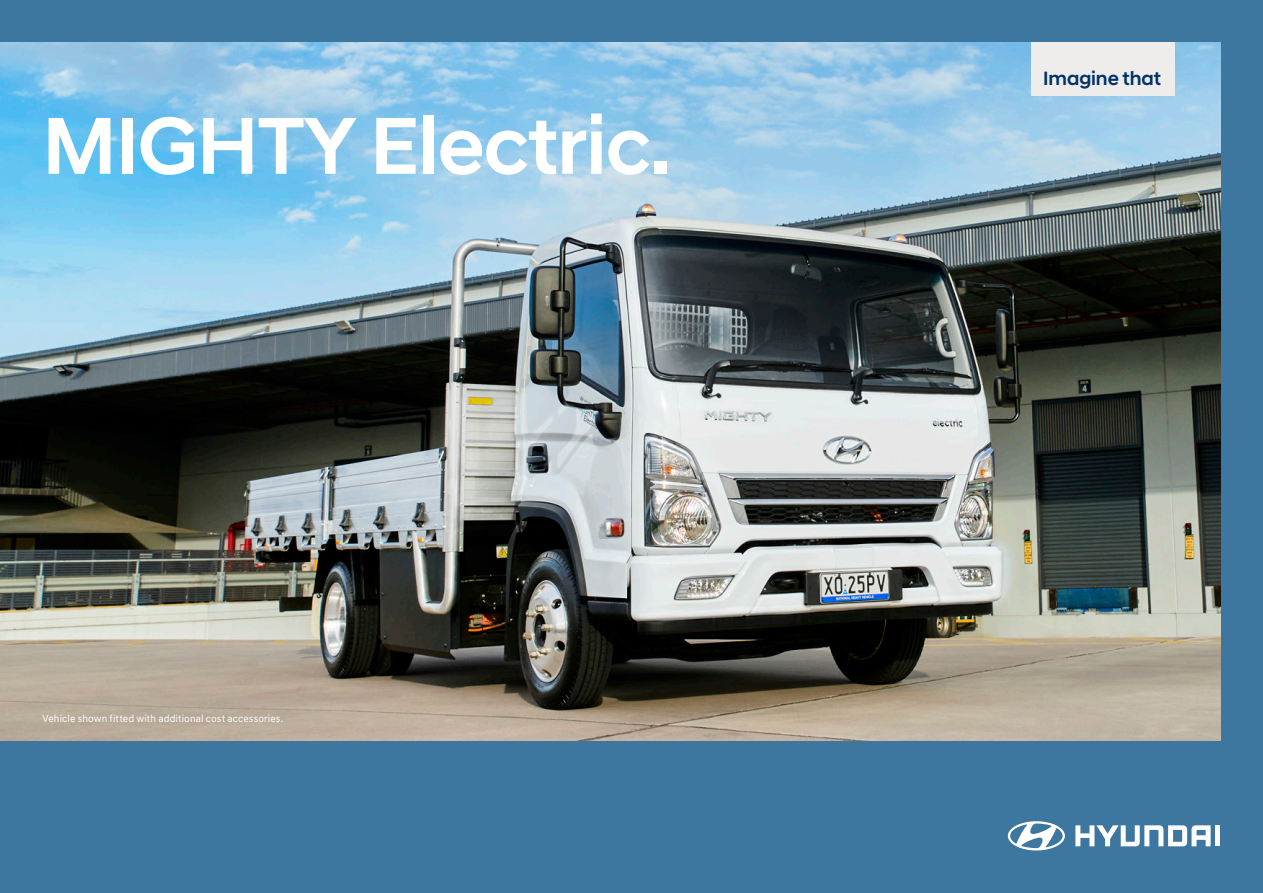
<style>
.page{position:relative;width:1263px;height:893px;background:#3d769f}
.page>*{position:absolute;margin:0;border:0;box-sizing:border-box;transform-origin:0 0}
.t1{font:500 82.2px "Hyundai Sans Head";letter-spacing:-.01em;color:#fff}
.t2{font:500 19.65px "Hyundai Sans Head";letter-spacing:-.005em;color:#013368}
.Body_Copy{font:10.5px "Hyundai Sans Text";letter-spacing:.015em;color:#fff;scale:.95 1}
</style>
<div class="page">
<img style="left:0;top:43px;width:1220px;height:698px">
<div style="left:1031px;top:43px;width:143px;height:53px;background:#efedeb"></div>
<svg style="left:1075px;top:825px;width:135px;height:21px"></svg>
<div style="left:1215px;top:825px;width:5px;height:21px;background:#fff"></div>
<svg style="left:1008px;top:821px;width:57px;height:29px"></svg>
<p class="t1" style="left:43px;top:97px;width:630px">MIGHTY Electric.</p>
<p class="Body_Copy" style="left:43px;top:712px;width:255px">Vehicle shown fitted with additional cost accessories.</p>
<p class="t2" style="left:1043px;top:66px;width:119px">Imagine that</p>
</div>
